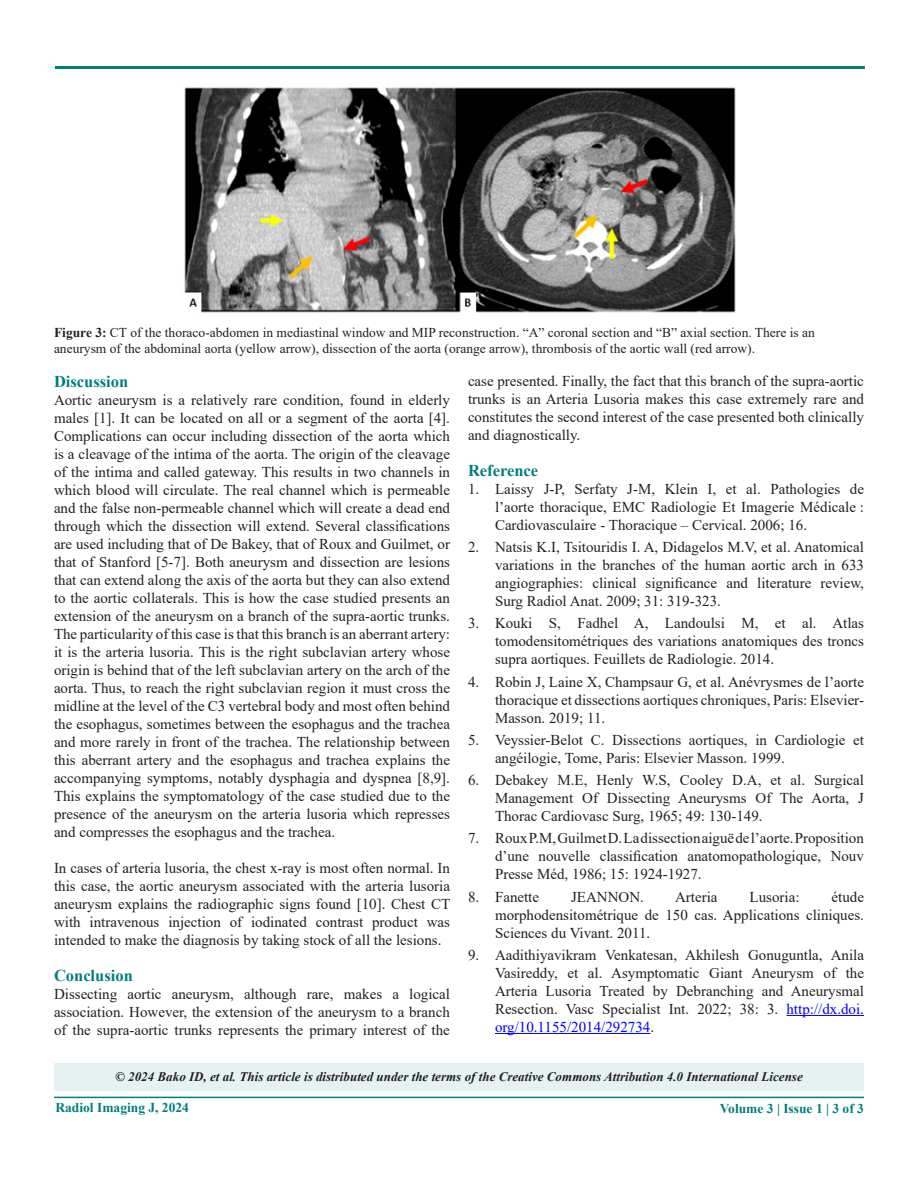
<style>
.page{position:relative;width:918px;height:1188px;background:#fff}
.page>*{position:absolute;margin:0;border:0;box-sizing:border-box;transform-origin:0 0}
.t1{font:700 16.5px "Times New Roman";color:#007d7d}
.t2{font:15px/18px "Times New Roman";color:#231f20;text-align:justify}
.t3{font:13.5px/16.2px "Times New Roman";color:#231f20}
.t4{font:700 13.5px "Times New Roman";color:#007d7d}
.t5{font:italic 700 13.05px "Times New Roman";color:#231f20}
.s1{font-weight:700}
.s2{color:#00f}
</style>
<div class="page">
<hr style="left:54px;top:1097px;width:810px;height:1px;background:#007d7d">
<hr style="left:54px;top:66px;width:811px;height:3px;background:#007d7d">
<img style="left:184px;top:87px;width:552px;height:226px">
<hr style="left:786px;top:1015px;width:78px;height:1px;background:#00f">
<hr style="left:495px;top:1033px;width:155px;height:1px;background:#00f">
<div style="left:54px;top:1064px;width:810px;height:27px;background:#e6f2f2"></div>
<p class="t3" style="left:54px;top:324px;width:762px"><span class="s1">Figure 3:</span> CT of the thoraco-abdomen in mediastinal window and MIP reconstruction. “A” coronal section and “B” axial section. There is an aneurysm of the abdominal aorta (yellow arrow), dissection of the aorta (orange arrow), thrombosis of the aortic wall (red arrow).</p>
<p class="t1" style="left:54px;top:369px;width:76px">Discussion</p>
<p class="t2" style="left:54px;top:390px;width:398px">Aortic aneurysm is a relatively rare condition, found in elderly males [1]. It can be located on all or a segment of the aorta [4].<br>Complications can occur including dissection of the aorta which is a cleavage of the intima of the aorta. The origin of the cleavage of the intima and called gateway. This results in two channels in which blood will circulate. The real channel which is permeable and the false non-permeable channel which will create a dead end through which the dissection will extend. Several classifications are used including that of De Bakey, that of Roux and Guilmet, or that of Stanford [5-7]. Both aneurysm and dissection are lesions that can extend along the axis of the aorta but they can also extend to the aortic collaterals. This is how the case studied presents an extension of the aneurysm on a branch of the supra-aortic trunks.<br>The particularity of this case is that this branch is an aberrant artery: it is the arteria lusoria. This is the right subclavian artery whose origin is behind that of the left subclavian artery on the arch of the aorta. Thus, to reach the right subclavian region it must cross the midline at the level of the C3 vertebral body and most often behind the esophagus, sometimes between the esophagus and the trachea and more rarely in front of the trachea. The relationship between this aberrant artery and the esophagus and trachea explains the accompanying symptoms, notably dysphagia and dyspnea [8,9].<br>This explains the symptomatology of the case studied due to the presence of the aneurysm on the arteria lusoria which represses and compresses the esophagus and the trachea.</p>
<p class="t2" style="left:54px;top:858px;width:398px">In cases of arteria lusoria, the chest x-ray is most often normal. In this case, the aortic aneurysm associated with the arteria lusoria aneurysm explains the radiographic signs found [10]. Chest CT with intravenous injection of iodinated contrast product was intended to make the diagnosis by taking stock of all the lesions.</p>
<p class="t1" style="left:54px;top:963px;width:80px">Conclusion</p>
<p class="t2" style="left:54px;top:984px;width:398px">Dissecting aortic aneurysm, although rare, makes a logical association. However, the extension of the aneurysm to a branch of the supra-aortic trunks represents the primary interest of the</p>
<p class="t2" style="left:468px;top:371px;width:398px">case presented. Finally, the fact that this branch of the supra-aortic trunks is an Arteria Lusoria makes this case extremely rare and constitutes the second interest of the case presented both clinically and diagnostically.</p>
<p class="t1" style="left:468px;top:458px;width:72px">Reference</p>
<p class="t2" style="left:495px;top:479px;width:371px;text-indent:-27px">1. Laissy J-P, Serfaty J-M, Klein I, et al. Pathologies de l’aorte thoracique, EMC Radiologie Et Imagerie Médicale :<br>Cardiovasculaire - Thoracique – Cervical. 2006; 16.</p>
<p class="t2" style="left:495px;top:538px;width:371px;text-indent:-27px">2. Natsis K.I, Tsitouridis I. A, Didagelos M.V, et al. Anatomical variations in the branches of the human aortic arch in 633 angiographies: clinical significance and literature review, Surg Radiol Anat. 2009; 31: 319‑323.</p>
<p class="t2" style="left:495px;top:614px;width:371px;text-indent:-27px">3. Kouki S, Fadhel A, Landoulsi M, et al. Atlas tomodensitométriques des variations anatomiques des troncs supra aortiques. Feuillets de Radiologie. 2014.</p>
<p class="t2" style="left:495px;top:672px;width:371px;text-indent:-27px">4. Robin J, Laine X, Champsaur G, et al. Anévrysmes de l’aorte thoracique et dissections aortiques chroniques, Paris: Elsevier-Masson. 2019; 11.</p>
<p class="t2" style="left:495px;top:730px;width:371px;text-indent:-27px">5. Veyssier-Belot C. Dissections aortiques, in Cardiologie et angéilogie, Tome, Paris: Elsevier Masson. 1999.</p>
<p class="t2" style="left:495px;top:771px;width:371px;text-indent:-27px">6. Debakey M.E, Henly W.S, Cooley D.A, et al. Surgical Management Of Dissecting Aneurysms Of The Aorta, J Thorac Cardiovasc Surg, 1965; 49: 130‑149.</p>
<p class="t2" style="left:495px;top:829px;width:370px;text-indent:-27px">7. Roux P.M, Guilmet D. La dissection aiguë de l’aorte. Proposition d’une nouvelle classification anatomopathologique, Nouv Presse Méd, 1986; 15: 1924-1927.</p>
<p class="t2" style="left:468px;top:887px;width:73px">8. Fanette</p>
<p class="t2" style="left:571px;top:887px;width:74px">JEANNON.</p>
<p class="t2" style="left:675px;top:887px;width:44px">Arteria</p>
<p class="t2" style="left:750px;top:887px;width:51px">Lusoria:</p>
<p class="t2" style="left:495px;top:887px;width:371px;text-indent:337px">étude morphodensitométrique de 150 cas. Applications cliniques.<br>Sciences du Vivant. 2011.</p>
<p class="t2" style="left:495px;top:945px;width:371px;text-indent:-27px">9. Aadithiyavikram Venkatesan, Akhilesh Gonuguntla, Anila Vasireddy, et al. Asymptomatic Giant Aneurysm of the Arteria Lusoria Treated by Debranching and Aneurysmal Resection. Vasc Specialist Int. 2022; 38: 3. <span class="s2">http://dx.doi. org/10.1155/2014/292734</span>.</p>
<p class="t5" style="left:115px;top:1068px;width:689px">© 2024 Bako ID, et al. This article is distributed under the terms of the Creative Commons Attribution 4.0 International License</p>
<p class="t4" style="left:55px;top:1098px;width:135px">Radiol Imaging J, 2024</p>
<p class="t4" style="left:720px;top:1099px;width:146px">Volume 3 | Issue 1 | 3 of 3</p>
</div>
